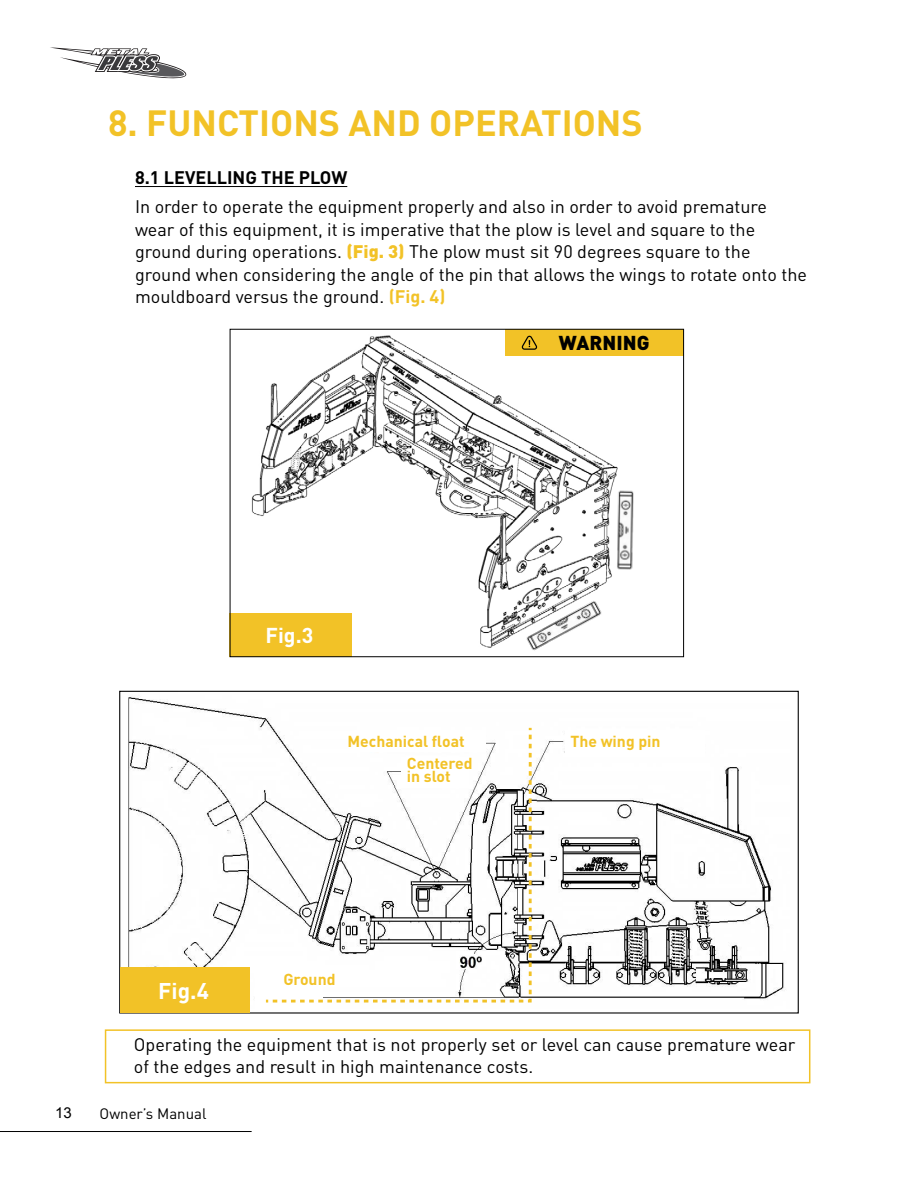
<style>
.page{position:relative;width:918px;height:1188px;background:#fff}
.page>*{position:absolute;margin:0;border:0;box-sizing:border-box;transform-origin:0 0}
.t1{font:700 36px "DINOT";color:#f2c227}
.t2{font:700 22.5px "DINOT";color:#fff}
.t3{font:700 21.3px "DINOT";color:#fff}
.t4{font:900 19.8px "DINOT";color:#000}
.t5{font:18px/22.5px "DINOT";color:#000}
.t6{font:700 18px "DINOT";color:#000}
.t7{font:700 15.75px/12.9px "DINOT";color:#f2c227}
.t8{font:15px "DINOT";color:#000}
.t9{font:15px "Arial";color:#000}
.s1{font-weight:900;color:#f2c227}
.s2{font-weight:700;color:#f2c227}
</style>
<div class="page">
<hr style="left:0;top:1131px;width:252px;height:1px;background:#000">
<svg style="left:53px;top:48px;width:133px;height:31px"></svg>
<img style="left:128px;top:697px;width:656px;height:303px">
<div style="left:565px;top:730px;width:140px;height:27px;background:#fff"></div>
<div style="left:255px;top:978px;width:67px;height:30px;background:#fff"></div>
<hr style="left:135px;top:186px;width:212px;height:1px;background:#000">
<img style="left:251px;top:335px;width:367px;height:313px">
<div style="left:505px;top:330px;width:179px;height:26px;background:#f2c227"></div>
<svg style="left:522px;top:336px;width:15px;height:14px"></svg>
<div style="left:230px;top:613px;width:122px;height:43px;background:#f2c227"></div>
<div style="left:120px;top:967px;width:130px;height:45px;background:#f2c227"></div>
<svg style="left:263px;top:725px;width:270px;height:278px"></svg>
<div style="left:105px;top:1029px;width:705px;height:54px;border:2px solid #f2c227"></div>
<img style="left:503px;top:565px;width:120px;height:93px">
<img style="left:580px;top:487px;width:54px;height:87px">
<h1 class="t1" style="left:108px;top:99px;width:536px">8. FUNCTIONS AND OPERATIONS</h1>
<p class="t6" style="left:135px;top:166px;width:214px">8.1 LEVELLING THE PLOW</p>
<p class="t5" style="left:135px;top:195px;width:674px">In order to operate the equipment properly and also in order to avoid premature wear of this equipment, it is imperative that the plow is level and square to the ground during operations. <span class="s1">(Fig. 3)</span> The plow must sit 90 degrees square to the ground when considering the angle of the pin that allows the wings to rotate onto the mouldboard versus the ground. <span class="s2">(Fig. 4)</span></p>
<p class="t4" style="left:559px;top:330px;width:92px">WARNING</p>
<p class="t3" style="left:266px;top:621px;width:49px">Fig.3</p>
<p class="t7" style="left:348px;top:734px;width:119px">Mechanical float</p>
<p class="t7" style="left:407px;top:757px;width:67px">Centered in slot</p>
<p class="t2" style="left:158px;top:977px;width:52px">Fig.4</p>
<p class="t7" style="left:283px;top:973px;width:54px">Ground</p>
<p class="t7" style="left:570px;top:734px;width:92px">The wing pin</p>
<p class="t5" style="left:134px;top:1033px;width:663px">Operating the equipment that is not properly set or level can cause premature wear of the edges and result in high maintenance costs.</p>
<p class="t9" style="left:55px;top:1103px;width:18px">13</p>
<p class="t8" style="left:100px;top:1104px;width:108px">Owner’s Manual</p>
</div>
